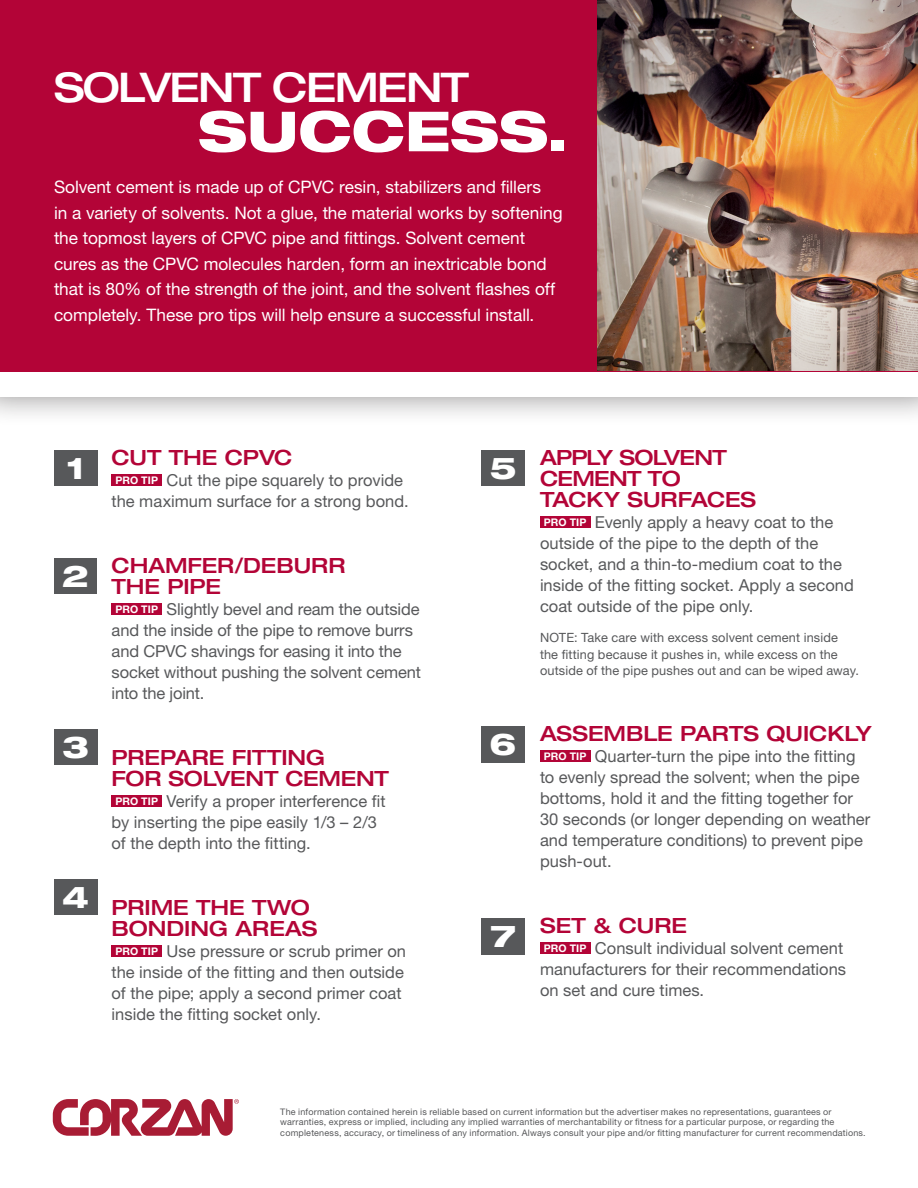
<style>
.page{position:relative;width:918px;height:1188px;background:#fff}
.page>*{position:absolute;margin:0;border:0;box-sizing:border-box;transform-origin:0 0}
.t1{font:800 expanded 55.35px "Helvetica Neue LT Pro";color:#fff}
.t2{font:500 expanded 40.95px "Helvetica Neue LT Pro";letter-spacing:-.04em;color:#fff}
.Number{font:800 expanded 30.3px "Helvetica Neue LT Pro";color:#fff}
.Number-2{font:800 expanded 30.15px "Helvetica Neue LT Pro";color:#fff}
.Subhead_Red{font:500 expanded 21px/21px "Helvetica Neue LT Pro";letter-spacing:-.005em;color:#b30437}
.Subhead_Red-2{font:500 expanded 21px/21px "Helvetica Neue LT Pro";letter-spacing:-.03em;color:#b30437}
.Intro_Revised{font:17.25px/25.5px "Helvetica Neue LT Pro";color:#fff}
.Body_Copy_Revised{font:16.5px/21px "Helvetica Neue LT Pro";color:#57585a}
.Note_Body_Copy{font:12.75px/16.5px "Helvetica Neue LT Pro";letter-spacing:.01em;color:#57585a}
.t3{font:700 10.5px "Helvetica Neue LT Pro";letter-spacing:.015em;color:#fff}
.t4{font:9px/10.5px "Helvetica Neue LT Pro";letter-spacing:.025em;color:#57585a}
</style>
<div class="page">
<svg style="left:53px;top:1099px;width:186px;height:37px"></svg>
<div style="left:0;top:35px;width:918px;height:392px;background:#231f20;opacity:.53"></div>
<div style="left:0;top:65px;width:918px;height:331px;background:#fff"></div>
<div style="left:0;top:0;width:918px;height:371px;background:#b30437"></div>
<img style="left:598px;top:0;width:320px;height:371px">
<div style="left:112px;top:474px;width:50px;height:12px;background:#b30437"></div>
<div style="left:112px;top:603px;width:50px;height:12px;background:#b30437"></div>
<div style="left:112px;top:795px;width:50px;height:12px;background:#b30437"></div>
<div style="left:112px;top:945px;width:50px;height:12px;background:#b30437"></div>
<div style="left:54px;top:450px;width:43px;height:36px;background:#57585a"></div>
<div style="left:540px;top:516px;width:50px;height:12px;background:#b30437"></div>
<div style="left:540px;top:750px;width:50px;height:12px;background:#b30437"></div>
<div style="left:540px;top:942px;width:50px;height:12px;background:#b30437"></div>
<div style="left:54px;top:559px;width:43px;height:35px;background:#57585a"></div>
<div style="left:54px;top:729px;width:43px;height:36px;background:#57585a"></div>
<div style="left:54px;top:879px;width:43px;height:36px;background:#57585a"></div>
<div style="left:482px;top:450px;width:43px;height:36px;background:#57585a"></div>
<div style="left:481px;top:726px;width:44px;height:36px;background:#57585a"></div>
<div style="left:482px;top:918px;width:43px;height:36px;background:#57585a"></div>
<p class="t2" style="left:54px;top:62px;width:416px">SOLVENT CEMENT</p>
<p class="t1" style="left:198px;top:96px;width:372px">SUCCESS.</p>
<p class="Intro_Revised" style="left:54px;top:174px;width:510px">Solvent cement is made up of CPVC resin, stabilizers and fillers<br>in a variety of solvents. Not a glue, the material works by softening the topmost layers of CPVC pipe and fittings. Solvent cement cures as the CPVC molecules harden, form an inextricable bond that is 80% of the strength of the joint, and the solvent flashes off completely. These pro tips will help ensure a successful install.</p>
<p class="Number" style="left:66px;top:449px;width:20px">1</p>
<p class="Subhead_Red-2" style="left:540px;top:447px;width:218px">APPLY SOLVENT<br>CEMENT TO<br>TACKY SURFACES</p>
<p class="t3" style="left:544px;top:516px;width:44px">PRO TIP</p>
<p class="Subhead_Red" style="left:112px;top:447px;width:182px">CUT THE CPVC</p>
<p class="t3" style="left:115px;top:474px;width:44px">PRO TIP</p>
<p class="Number" style="left:490px;top:449px;width:28px">5</p>
<p class="Body_Copy_Revised" style="left:112px;top:470px;width:298px;text-indent:55px">Cut the pipe squarely to provide the maximum surface for a strong bond.</p>
<p class="Body_Copy_Revised" style="left:540px;top:512px;width:315px;text-indent:55px">Evenly apply a heavy coat to the outside of the pipe to the depth of the socket, and a thin-to-medium coat to the inside of the fitting socket. Apply a second coat outside of the pipe only.</p>
<p class="Note_Body_Copy" style="left:540px;top:629px;width:321px">NOTE: Take care with excess solvent cement inside the fitting because it pushes in, while excess on the outside of the pipe pushes out and can be wiped away.</p>
<p class="Subhead_Red" style="left:112px;top:555px;width:235px">CHAMFER/DEBURR<br>THE PIPE</p>
<p class="t3" style="left:115px;top:603px;width:44px">PRO TIP</p>
<p class="Number-2" style="left:62px;top:557px;width:28px">2</p>
<p class="Body_Copy_Revised" style="left:112px;top:599px;width:311px;text-indent:55px">Slightly bevel and ream the outside and the inside of the pipe to remove burrs and CPVC shavings for easing it into the socket without pushing the solvent cement into the joint.</p>
<p class="Number" style="left:62px;top:728px;width:28px">3</p>
<p class="Number" style="left:62px;top:878px;width:28px">4</p>
<p class="Subhead_Red" style="left:112px;top:747px;width:279px">PREPARE FITTING<br>FOR SOLVENT CEMENT</p>
<p class="t3" style="left:115px;top:795px;width:44px">PRO TIP</p>
<p class="Body_Copy_Revised" style="left:112px;top:791px;width:276px;text-indent:55px">Verify a proper interference fit by inserting the pipe easily 1/3 – 2/3 of the depth into the fitting.</p>
<p class="Subhead_Red" style="left:112px;top:897px;width:207px">PRIME THE TWO<br>BONDING AREAS</p>
<p class="t3" style="left:115px;top:945px;width:44px">PRO TIP</p>
<p class="Body_Copy_Revised" style="left:112px;top:941px;width:296px;text-indent:55px">Use pressure or scrub primer on the inside of the fitting and then outside of the pipe; apply a second primer coat inside the fitting socket only.</p>
<p class="Number" style="left:490px;top:725px;width:28px">6</p>
<p class="Number" style="left:491px;top:917px;width:27px">7</p>
<p class="Subhead_Red" style="left:540px;top:723px;width:333px">ASSEMBLE PARTS QUICKLY</p>
<p class="t3" style="left:544px;top:750px;width:44px">PRO TIP</p>
<p class="Body_Copy_Revised" style="left:540px;top:746px;width:332px;text-indent:55px">Quarter-turn the pipe into the fitting to evenly spread the solvent; when the pipe bottoms, hold it and the fitting together for 30 seconds (or longer depending on weather and temperature conditions) to prevent pipe push-out.</p>
<p class="Subhead_Red" style="left:540px;top:915px;width:149px">SET &amp; CURE</p>
<p class="t3" style="left:544px;top:942px;width:44px">PRO TIP</p>
<p class="Body_Copy_Revised" style="left:540px;top:938px;width:308px;text-indent:55px">Consult individual solvent cement manufacturers for their recommendations on set and cure times.</p>
<p class="t4" style="left:280px;top:1106px;width:587px">The information contained herein is reliable based on current information but the advertiser makes no representations, guarantees or warranties, express or implied, including any implied warranties of merchantability or fitness for a particular purpose, or regarding the completeness, accuracy, or timeliness of any information. Always consult your pipe and/or fitting manufacturer for current recommendations.</p>
</div>
